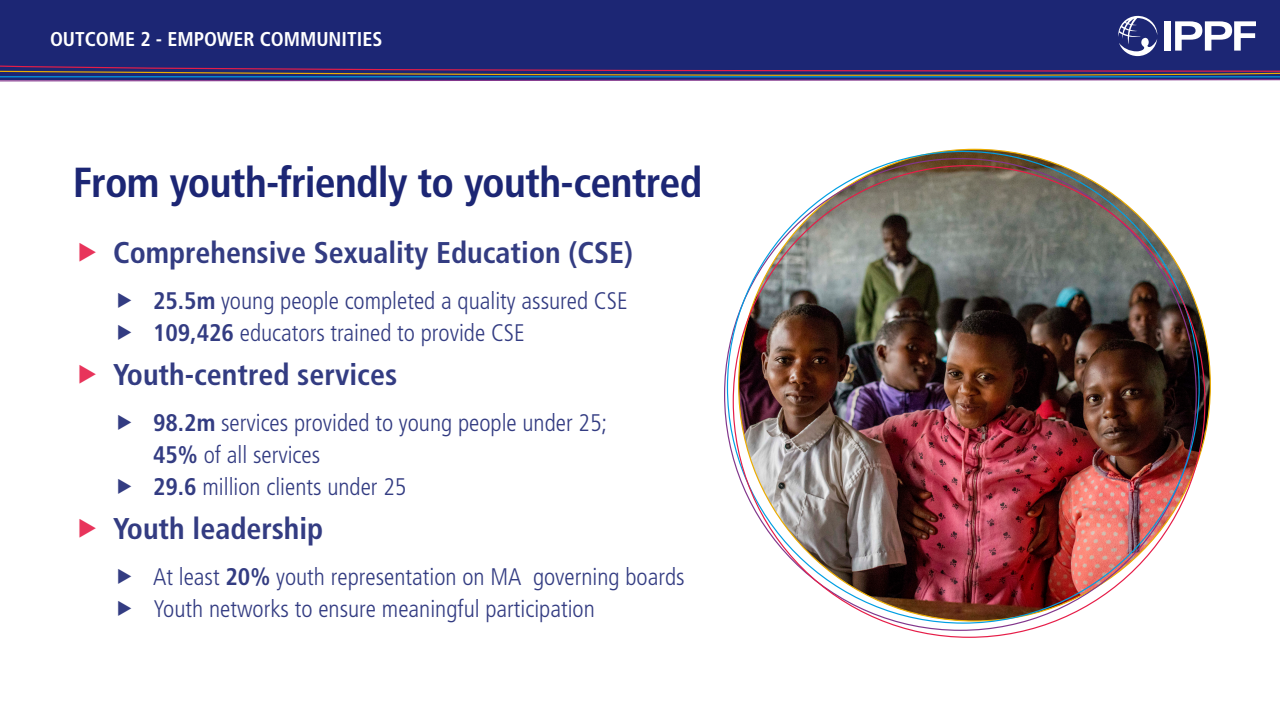
<style>
.page{position:relative;width:1280px;height:720px;background:#fff}
.page>*{position:absolute;margin:0;border:0;box-sizing:border-box;transform-origin:0 0}
.body-ol{font:700 condensed 42px "Frutiger LT Std";letter-spacing:-.02em;color:#1c2674}
.t1{font:700 condensed 30px "Frutiger LT Std";color:#333c82}
.t2{font:300 condensed 24px/32px "Frutiger LT Std";color:#333c82}
.t3{font:700 condensed 20px "Frutiger LT Std";color:#fff}
.s1{font-weight:700}
</style>
<div class="page">
<img style="left:739px;top:149px;width:471px;height:472px;border-radius:236px">
<div style="left:0;top:0;width:1280px;height:80px;background:#1c2674"></div>
<div style="left:1164px;top:21px;width:7px;height:30px;background:#fff"></div>
<svg style="left:1175px;top:21px;width:81px;height:30px"></svg>
<svg style="left:1118px;top:15px;width:39px;height:41px"></svg>
<svg style="left:0;top:65px;width:1280px;height:17px"></svg>
<hr style="left:0;top:76px;width:1280px;height:1px;background:#009fe3">
<p class="t3" style="left:50px;top:27px;width:334px">OUTCOME 2 - EMPOWER COMMUNITIES</p>
<p class="body-ol" style="left:73px;top:157px;width:631px">From youth-friendly to youth-centred</p>
<p class="t1" style="left:113px;top:234px;width:521px">Comprehensive Sexuality Education (CSE)</p>
<p class="t2" style="left:153px;top:285px;width:476px"><span class="s1">25.5m</span> young people completed a quality assured CSE</p>
<p class="t2" style="left:153px;top:317px;width:373px"><span class="s1">109,426</span> educators trained to provide CSE</p>
<p class="t1" style="left:113px;top:356px;width:286px">Youth-centred services</p>
<p class="t2" style="left:153px;top:407px;width:456px"><span class="s1">98.2m</span> services provided to young people under 25;<br><span class="s1">45%</span> of all services</p>
<p class="t2" style="left:153px;top:471px;width:255px"><span class="s1">29.6</span> million clients under 25</p>
<p class="t1" style="left:113px;top:510px;width:212px">Youth leadership</p>
<p class="t2" style="left:153px;top:561px;width:533px">At least <span class="s1">20%</span> youth representation on MA governing boards</p>
<p class="t2" style="left:153px;top:593px;width:443px">Youth networks to ensure meaningful participation</p>
</div>
